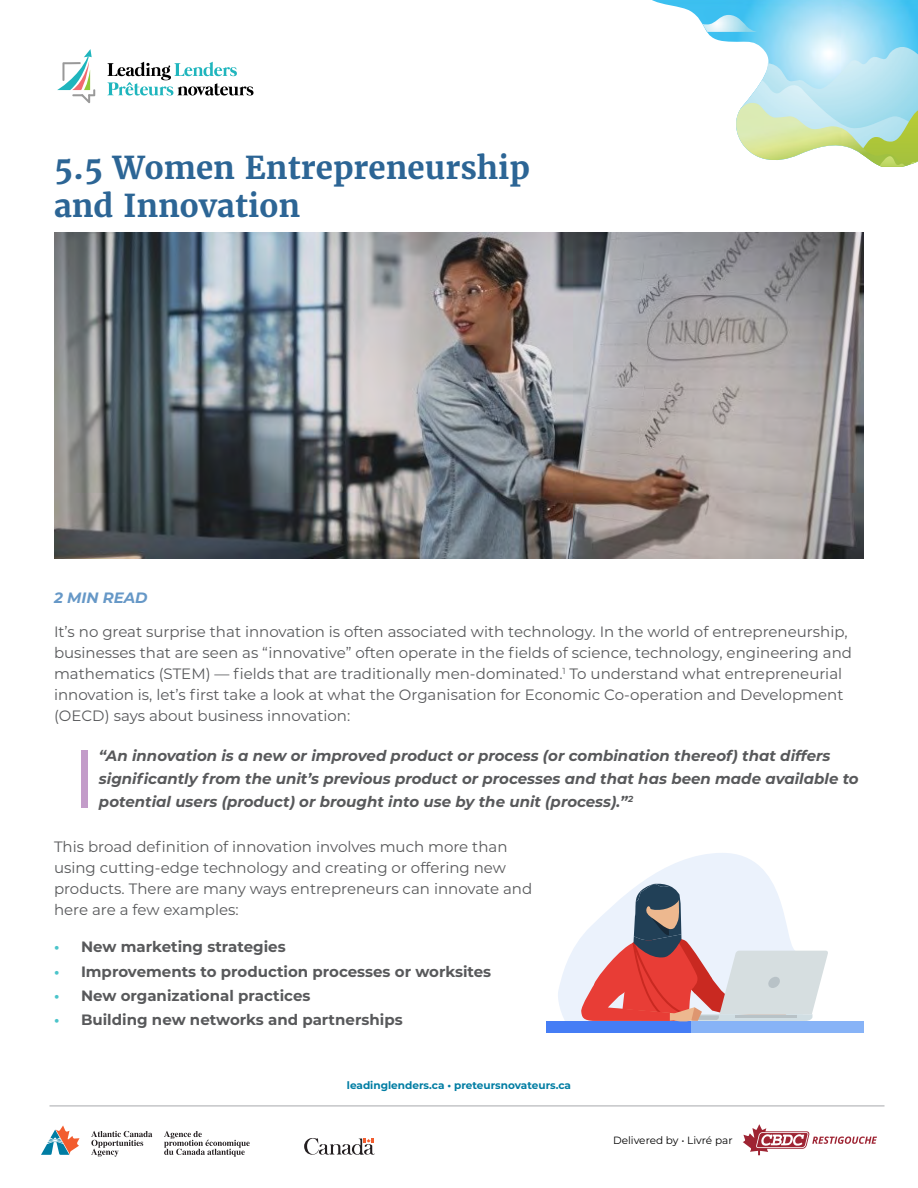
<style>
.page{position:relative;width:918px;height:1188px;background:#fff}
.page>*{position:absolute;margin:0;border:0;box-sizing:border-box;transform-origin:0 0}
.t1{font:700 31.35px/37.7px "Merriweather";color:#2c6595}
.t2{font:15px/21px "Montserrat";color:#58595b}
.t3{font:italic 700 15px/23px "Montserrat";color:#58595b}
.t4{font:700 15px "Montserrat";color:#58595b}
.t5{font:italic 700 15px "Montserrat";color:#6698c7}
.t6{font:700 10.5px "Montserrat";color:#007da3}
.t7{font:10.5px "Montserrat";color:#000}
.s1{color:#4bc4ca}
</style>
<div class="page">
<img style="left:652px;top:0;width:266px;height:47px">
<img style="left:761px;top:47px;width:157px;height:33px">
<img style="left:745px;top:80px;width:173px;height:29px">
<img style="left:910px;top:109px;width:8px;height:56px">
<img style="left:736px;top:103px;width:174px;height:63px">
<svg style="left:910px;top:158px;width:8px;height:6px"></svg>
<img style="left:880px;top:156px;width:25px;height:11px">
<img style="left:703px;top:15px;width:55px;height:17px">
<svg style="left:57px;top:49px;width:38px;height:54px"></svg>
<svg style="left:107px;top:62px;width:147px;height:34px"></svg>
<hr style="left:49px;top:1106px;width:836px;height:1px;background:#a7a9ac">
<svg style="left:41px;top:1125px;width:39px;height:30px"></svg>
<svg style="left:91px;top:1131px;width:61px;height:26px"></svg>
<svg style="left:164px;top:1131px;width:86px;height:26px"></svg>
<svg style="left:304px;top:1138px;width:71px;height:17px"></svg>
<svg style="left:743px;top:1124px;width:134px;height:31px"></svg>
<img style="left:54px;top:233px;width:810px;height:326px">
<div style="left:81px;top:750px;width:6px;height:57px;background:#c39cc9"></div>
<svg style="left:558px;top:853px;width:214px;height:168px"></svg>
<div style="left:546px;top:1021px;width:152px;height:12px;background:#457df5"></div>
<div style="left:691px;top:1021px;width:173px;height:12px;background:#87b3f7"></div>
<svg style="left:579px;top:883px;width:249px;height:139px"></svg>
<h1 class="t1" style="left:54px;top:149px;width:478px">5.5 Women Entrepreneurship and Innovation</h1>
<p class="t5" style="left:54px;top:587px;width:95px">2 MIN READ</p>
<p class="t2" style="left:54px;top:621px;width:800px">It’s no great surprise that innovation is often associated with technology. In the world of entrepreneurship, businesses that are seen as “innovative” often operate in the fields of science, technology, engineering and mathematics (STEM) — fields that are traditionally men-dominated.<sup>1</sup> To understand what entrepreneurial innovation is, let’s first take a look at what the Organisation for Economic Co-operation and Development (OECD) says about business innovation:</p>
<p class="t3" style="left:99px;top:743px;width:761px">“An innovation is a new or improved product or process (or combination thereof) that differs significantly from the unit’s previous product or processes and that has been made available to potential users (product) or brought into use by the unit (process).”<sup>2</sup></p>
<p class="t2" style="left:54px;top:835px;width:480px">This broad definition of innovation involves much more than using cutting-edge technology and creating or offering new products. There are many ways entrepreneurs can innovate and here are a few examples:</p>
<p class="t4" style="left:54px;top:936px;width:233px"><span class="s1">•</span> New marketing strategies</p>
<p class="t4" style="left:54px;top:961px;width:439px"><span class="s1">•</span> Improvements to production processes or worksites</p>
<p class="t4" style="left:54px;top:985px;width:258px"><span class="s1">•</span> New organizational practices</p>
<p class="t4" style="left:54px;top:1009px;width:350px"><span class="s1">•</span> Building new networks and partnerships</p>
<p class="t6" style="left:347px;top:1077px;width:226px">leadinglenders.ca • preteursnovateurs.ca</p>
<p class="t7" style="left:613px;top:1133px;width:121px">Delivered by • Livré par</p>
</div>
